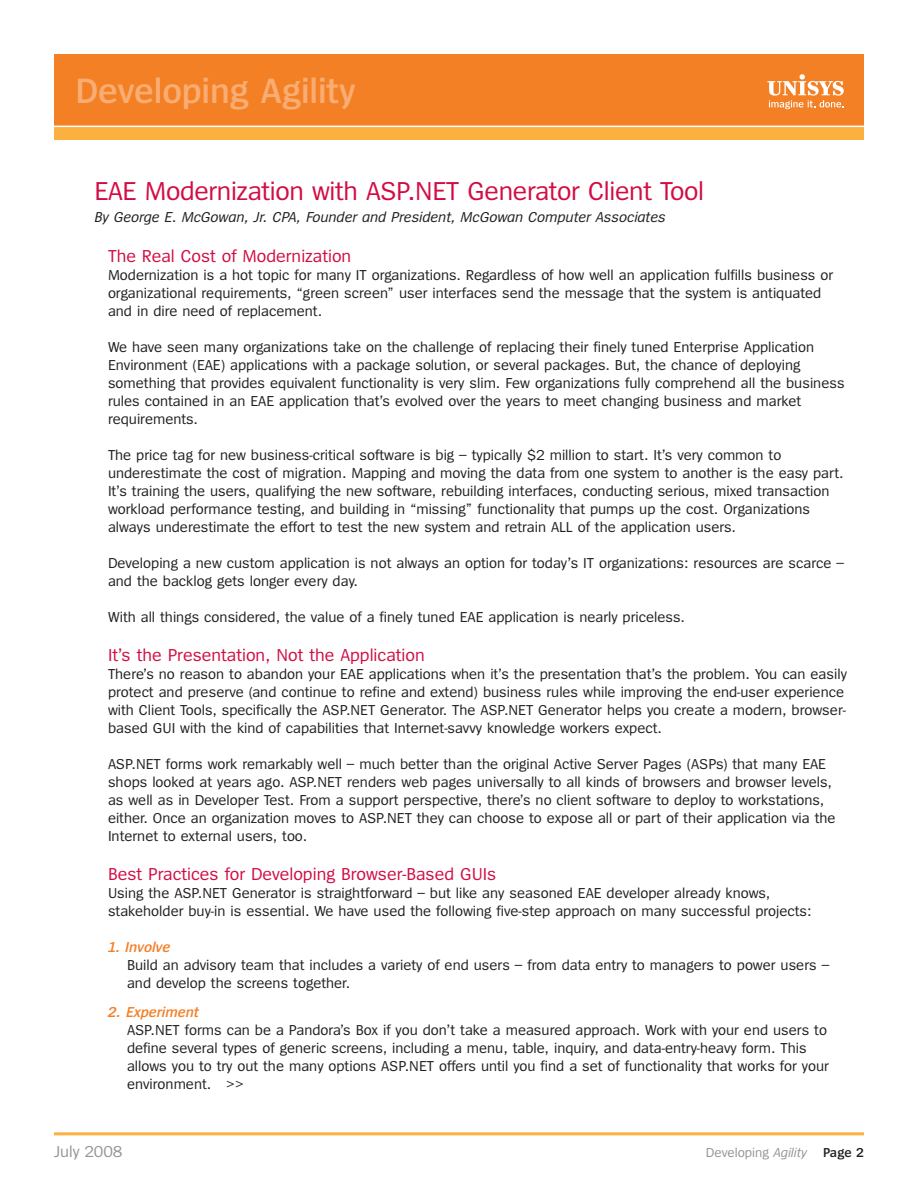
<style>
.page{position:relative;width:918px;height:1188px;background:#fff}
.page>*{position:absolute;margin:0;border:0;box-sizing:border-box;transform-origin:0 0}
.t1{font:600 36.6px "Spiegel";letter-spacing:-.005em;color:#f9ad73}
.t2{font:27px "Spiegel";letter-spacing:-.01em;color:#d20d44}
.t3{font:18px "Spiegel";color:#d20d44}
.t4{font:16.5px "Spiegel";letter-spacing:-.005em;color:#939598}
.t5{font:15px/18px "Spiegel";color:#231f20}
.t6{font:italic 15px "Spiegel";color:#231f20}
.t7{font:italic 600 15px "Spiegel";color:#f48026}
.t8{font:13.5px "Spiegel";color:#939598}
.s1{font-style:italic}
.s2{font-weight:600;color:#231f20}
</style>
<div class="page">
<div style="left:54px;top:112px;width:810px;height:28px;background:#fbb03f"></div>
<div style="left:54px;top:54px;width:810px;height:72px;background:#f48026"></div>
<svg style="left:767px;top:74px;width:77px;height:35px"></svg>
<hr style="left:54px;top:126px;width:812px;height:1px;background:#fff">
<hr style="left:54px;top:1132px;width:810px;height:3px;background:#fbb03f">
<h1 class="t1" style="left:75px;top:78px;width:282px">Developing Agility</h1>
<h2 class="t2" style="left:94px;top:181px;width:611px">EAE Modernization with ASP.NET Generator Client Tool</h2>
<p class="t6" style="left:94px;top:212px;width:573px">By George E. McGowan, Jr. CPA, Founder and President, McGowan Computer Associates</p>
<p class="t3" style="left:108px;top:250px;width:245px">The Real Cost of Modernization</p>
<p class="t5" style="left:108px;top:267px;width:727px">Modernization is a hot topic for many IT organizations. Regardless of how well an application fulfills business or organizational requirements, “green screen” user interfaces send the message that the system is antiquated and in dire need of replacement.</p>
<p class="t5" style="left:108px;top:339px;width:738px">We have seen many organizations take on the challenge of replacing their finely tuned Enterprise Application Environment (EAE) applications with a package solution, or several packages. But, the chance of deploying something that provides equivalent functionality is very slim. Few organizations fully comprehend all the business rules contained in an EAE application that’s evolved over the years to meet changing business and market requirements.</p>
<p class="t5" style="left:108px;top:447px;width:737px">The price tag for new business-critical software is big – typically $2 million to start. It’s very common to underestimate the cost of migration. Mapping and moving the data from one system to another is the easy part.<br>It’s training the users, qualifying the new software, rebuilding interfaces, conducting serious, mixed transaction workload performance testing, and building in “missing” functionality that pumps up the cost. Organizations always underestimate the effort to test the new system and retrain ALL of the application users.</p>
<p class="t5" style="left:108px;top:555px;width:737px">Developing a new custom application is not always an option for today’s IT organizations: resources are scarce – and the backlog gets longer every day.</p>
<p class="t5" style="left:108px;top:609px;width:578px">With all things considered, the value of a finely tuned EAE application is nearly priceless.</p>
<p class="t3" style="left:108px;top:649px;width:318px">It’s the Presentation, Not the Application</p>
<p class="t5" style="left:108px;top:666px;width:741px">There’s no reason to abandon your EAE applications when it’s the presentation that’s the problem. You can easily protect and preserve (and continue to refine and extend) business rules while improving the end-user experience with Client Tools, specifically the ASP.NET Generator. The ASP.NET Generator helps you create a modern, browser&shy;based GUI with the kind of capabilities that Internet-savvy knowledge workers expect.</p>
<p class="t5" style="left:108px;top:756px;width:729px">ASP.NET forms work remarkably well – much better than the original Active Server Pages (ASPs) that many EAE shops looked at years ago. ASP.NET renders web pages universally to all kinds of browsers and browser levels, as well as in Developer Test. From a support perspective, there’s no client software to deploy to workstations, either. Once an organization moves to ASP.NET they can choose to expose all or part of their application via the Internet to external users, too.</p>
<p class="t3" style="left:108px;top:868px;width:390px">Best Practices for Developing Browser-Based GUIs</p>
<p class="t5" style="left:108px;top:885px;width:705px">Using the ASP.NET Generator is straightforward – but like any seasoned EAE developer already knows, stakeholder buy-in is essential. We have used the following five-step approach on many successful projects:</p>
<p class="t7" style="left:108px;top:942px;width:64px">1. Involve</p>
<p class="t5" style="left:127px;top:957px;width:704px">Build an advisory team that includes a variety of end users – from data entry to managers to power users – and develop the screens together.</p>
<p class="t7" style="left:108px;top:1006px;width:92px">2. Experiment</p>
<p class="t5" style="left:127px;top:1022px;width:703px">ASP.NET forms can be a Pandora’s Box if you don’t take a measured approach. Work with your end users to define several types of generic screens, including a menu, table, inquiry, and data-entry-heavy form. This allows you to try out the many options ASP.NET offers until you find a set of functionality that works for your environment. &gt;&gt;</p>
<p class="t4" style="left:54px;top:1146px;width:70px">July 2008</p>
<p class="t8" style="left:706px;top:1148px;width:160px">Developing <span class="s1">Agility</span> <span class="s2">Page 2</span></p>
</div>
